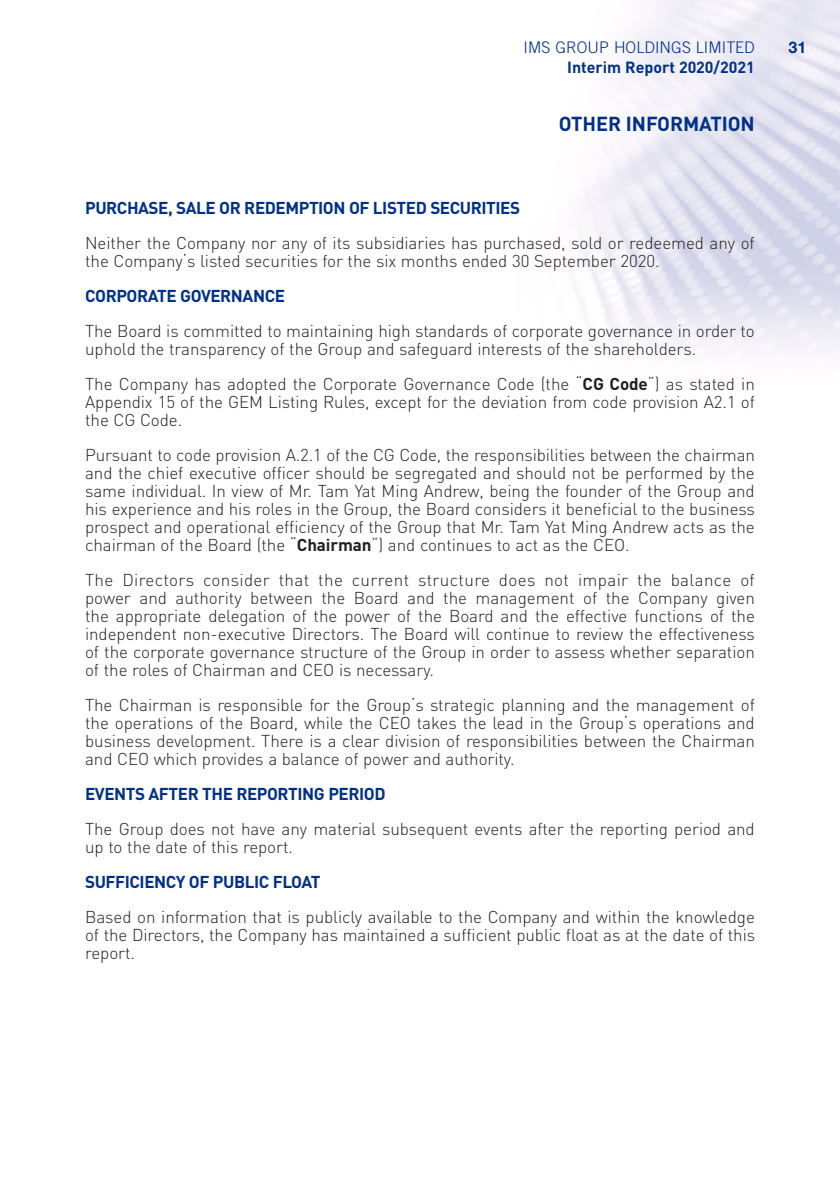
<style>
.page{position:relative;width:840px;height:1191px;background:#fff}
.page>*{position:absolute;margin:0;border:0;box-sizing:border-box;transform-origin:0 0}
.t1{font:700 20px "DIN";letter-spacing:-.005em;color:#003186}
.t2{font:300 17px/18px "DIN";letter-spacing:-.005em;color:#231f20;text-align:justify}
.t3{font:700 17px "DIN";letter-spacing:-.025em;color:#003186}
.t4{font:300 16px "Trade Gothic LT Std";letter-spacing:.005em;color:#003186}
.t5{font:700 16px "DIN";color:#003186}
.t6{font:700 16px "Helvetica Neue LT Std";color:#003186}
.s1{font-weight:700}
</style>
<div class="page">
<p class="t4" style="left:523px;top:38px;width:233px">IMS GROUP HOLDINGS LIMITED</p>
<p class="t5" style="left:567px;top:57px;width:189px">Interim Report 2020/2021</p>
<p class="t1" style="left:558px;top:111px;width:197px">OTHER INFORMATION</p>
<p class="t3" style="left:85px;top:196px;width:436px">PURCHASE, SALE OR REDEMPTION OF LISTED SECURITIES</p>
<p class="t2" style="left:85px;top:233px;width:670px">Neither the Company nor any of its subsidiaries has purchased, sold or redeemed any of the Company’s listed securities for the six months ended 30 September 2020.</p>
<p class="t3" style="left:85px;top:284px;width:201px">CORPORATE GOVERNANCE</p>
<p class="t2" style="left:85px;top:321px;width:670px">The Board is committed to maintaining high standards of corporate governance in order to uphold the transparency of the Group and safeguard interests of the shareholders.</p>
<p class="t2" style="left:85px;top:374px;width:670px">The Company has adopted the Corporate Governance Code (the “<span class="s1">CG Code</span>”) as stated in Appendix 15 of the GEM Listing Rules, except for the deviation from code provision A2.1 of the CG Code.</p>
<p class="t2" style="left:85px;top:445px;width:671px">Pursuant to code provision A.2.1 of the CG Code, the responsibilities between the chairman and the chief executive officer should be segregated and should not be performed by the same individual. In view of Mr. Tam Yat Ming Andrew, being the founder of the Group and his experience and his roles in the Group, the Board considers it beneficial to the business prospect and operational efficiency of the Group that Mr. Tam Yat Ming Andrew acts as the chairman of the Board (the “<span class="s1">Chairman</span>”) and continues to act as the CEO.</p>
<p class="t2" style="left:85px;top:570px;width:671px">The Directors consider that the current structure does not impair the balance of power and authority between the Board and the management of the Company given the appropriate delegation of the power of the Board and the effective functions of the independent non-executive Directors. The Board will continue to review the effectiveness of the corporate governance structure of the Group in order to assess whether separation of the roles of Chairman and CEO is necessary.</p>
<p class="t2" style="left:85px;top:695px;width:671px">The Chairman is responsible for the Group’s strategic planning and the management of the operations of the Board, while the CEO takes the lead in the Group’s operations and business development. There is a clear division of responsibilities between the Chairman and CEO which provides a balance of power and authority.</p>
<p class="t3" style="left:85px;top:782px;width:302px">EVENTS AFTER THE REPORTING PERIOD</p>
<p class="t2" style="left:85px;top:819px;width:670px">The Group does not have any material subsequent events after the reporting period and up to the date of this report.</p>
<p class="t3" style="left:85px;top:870px;width:237px">SUFFICIENCY OF PUBLIC FLOAT</p>
<p class="t2" style="left:85px;top:907px;width:671px">Based on information that is publicly available to the Company and within the knowledge of the Directors, the Company has maintained a sufficient public float as at the date of this report.</p>
<p class="t6" style="left:788px;top:37px;width:19px">31</p>
</div>
